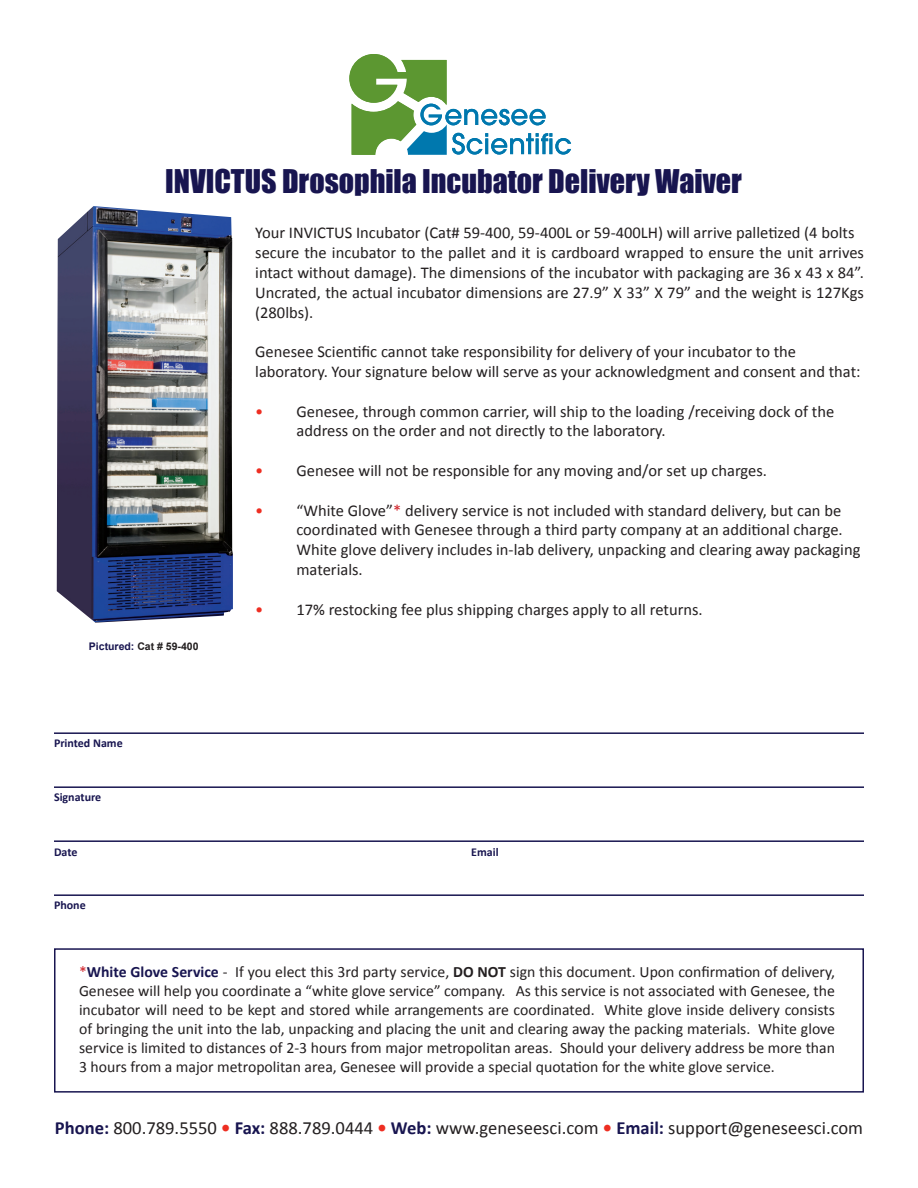
<style>
.page{position:relative;width:918px;height:1188px;background:#fff}
.page>*{position:absolute;margin:0;border:0;box-sizing:border-box;transform-origin:0 0}
.t1{font:30px "Impact";color:#181550}
.t2{font:18.6px "Calibri";color:#231f20}
.t3{font:16.5px/19.8px "Calibri";color:#231f20}
.t4{font:15.75px/18.9px "Calibri";color:#231f20;text-align:justify}
.t5{font:700 12px "Calibri";color:#181550}
.t6{font:700 10.5px "Arial";color:#231f20}
.s1{color:#181550}
.s2{color:#ee2e22}
.s3{color:#d1232a}
.s4{font-weight:700;color:#181550}
.s5{font-weight:700}
.s6{font-weight:700;color:#ee2e22}
</style>
<div class="page">
<div style="left:54px;top:948px;width:810px;height:145px;border:2px solid #181550"></div>
<svg style="left:349px;top:54px;width:222px;height:101px"></svg>
<hr style="left:54px;top:732px;width:810px;height:2px;background:#181550">
<hr style="left:54px;top:786px;width:810px;height:2px;background:#181550">
<hr style="left:54px;top:840px;width:810px;height:2px;background:#181550">
<hr style="left:54px;top:894px;width:810px;height:2px;background:#181550">
<img style="left:57px;top:206px;width:176px;height:417px">
<p class="t1" style="left:165px;top:158px;width:578px">INVICTUS Drosophila Incubator Delivery Waiver</p>
<p class="t6" style="left:89px;top:640px;width:111px"><span class="s1">Pictured:</span> Cat # 59-400</p>
<p class="t5" style="left:54px;top:735px;width:70px">Printed Name</p>
<p class="t5" style="left:54px;top:790px;width:49px">Signature</p>
<p class="t5" style="left:54px;top:845px;width:25px">Date</p>
<p class="t5" style="left:54px;top:898px;width:33px">Phone</p>
<p class="t3" style="left:255px;top:222px;width:601px">Your INVICTUS Incubator (Cat# 59-400, 59-400L or 59-400LH) will arrive palletized (4 bolts</p>
<p class="t3" style="left:255px;top:242px;width:610px;text-align:justify">secure the incubator to the pallet and it is cardboard wrapped to ensure the unit arrives intact without damage). The dimensions of the incubator with packaging are 36 x 43 x 84”.<br>Uncrated, the actual incubator dimensions are 27.9” X 33” X 79” and the weight is 127Kgs (280lbs).</p>
<p class="t3" style="left:255px;top:341px;width:607px">Genesee Scientific cannot take responsibility for delivery of your incubator to the laboratory. Your signature below will serve as your acknowledgment and consent and that:</p>
<p class="t3" style="left:296px;top:401px;width:539px;text-indent:-41px"><span class="s2">•</span> Genesee, through common carrier, will ship to the loading /receiving dock of the address on the order and not directly to the laboratory.</p>
<p class="t3" style="left:255px;top:460px;width:513px"><span class="s2">•</span> Genesee will not be responsible for any moving and/or set up charges.</p>
<p class="t3" style="left:296px;top:500px;width:566px;text-indent:-41px"><span class="s2">•</span> “White Glove”<span class="s3">*</span> delivery service is not included with standard delivery, but can be coordinated with Genesee through a third party company at an additional charge.<br>White glove delivery includes in-lab delivery, unpacking and clearing away packaging materials.</p>
<p class="t3" style="left:255px;top:599px;width:449px"><span class="s2">•</span> 17% restocking fee plus shipping charges apply to all returns.</p>
<p class="t5" style="left:471px;top:845px;width:29px">Email</p>
<p class="t4" style="left:79px;top:962px;width:758px"><span class="s3">*</span><span class="s4">White Glove Service</span> - If you elect this 3rd party service, <span class="s5">DO NOT</span> sign this document. Upon confirmation of delivery, Genesee will help you coordinate a “white glove service” company. As this service is not associated with Genesee, the incubator will need to be kept and stored while arrangements are coordinated. White glove inside delivery consists of bringing the unit into the lab, unpacking and placing the unit and clearing away the packing materials. White glove service is limited to distances of 2-3 hours from major metropolitan areas. Should your delivery address be more than 3 hours from a major metropolitan area, Genesee will provide a special quotation for the white glove service.</p>
<p class="t2" style="left:55px;top:1116px;width:810px"><span class="s4">Phone:</span> 800.789.5550 <span class="s6">•</span> <span class="s4">Fax:</span> 888.789.0444 <span class="s6">•</span> <span class="s4">Web:</span> www.geneseesci.com <span class="s6">•</span> <span class="s4">Email:</span> support@geneseesci.com</p>
</div>
